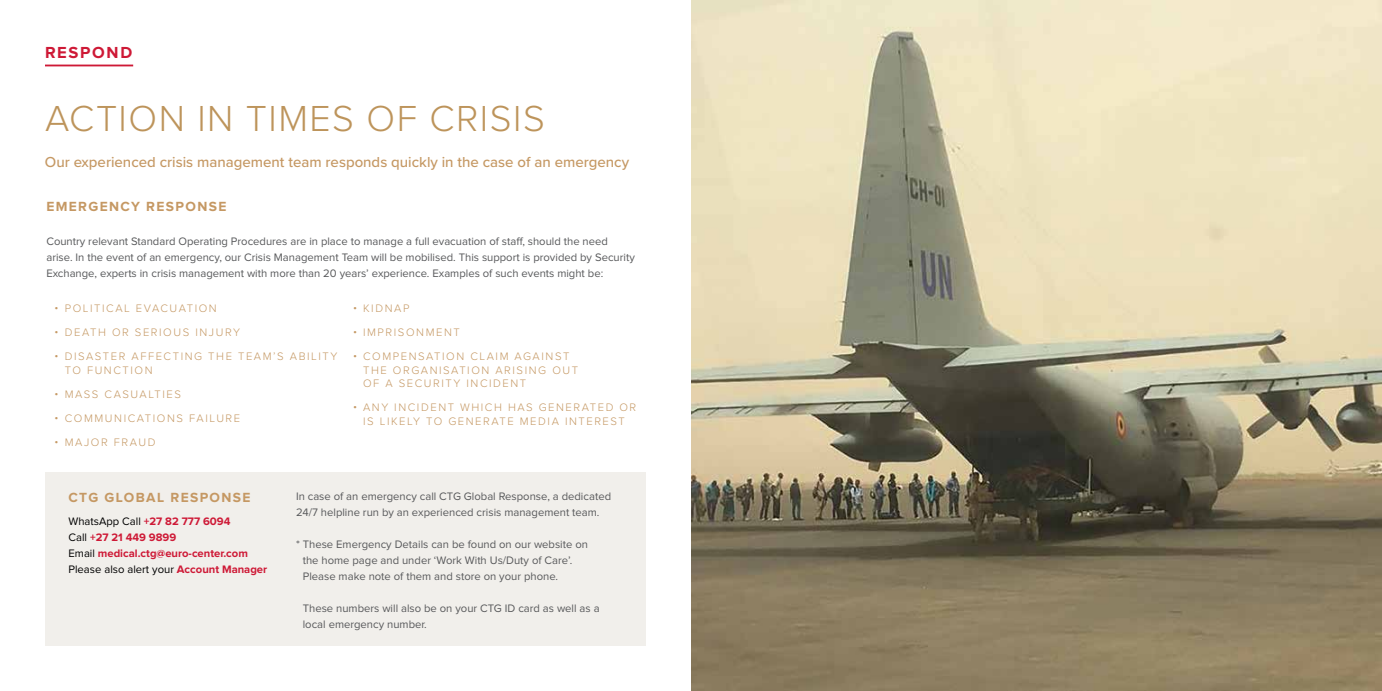
<style>
.page{position:relative;width:1382px;height:691px;background:#fff}
.page>*{position:absolute;margin:0;border:0;box-sizing:border-box;transform-origin:0 0}
.t1{font:300 37.5px "Proxima Nova";letter-spacing:.04em;color:#bd945b}
.t2{font:700 16.62px "Proxima Nova";letter-spacing:.1em;color:#ce1936}
.t3{font:500 15px "Proxima Nova";color:#c59863}
.t4{font:700 13.75px "Proxima Nova";letter-spacing:.1em;color:#c59863}
.t5{font:11.25px/16px "Proxima Nova";color:#58595b}
.t6{font:300 11.25px/13.5px "Proxima Nova";letter-spacing:.14em;color:#c59863}
.t7{font:700 11.25px/16px "Proxima Nova";color:#ce1936}
.s1{font-weight:400;color:#000}
</style>
<div class="page">
<div style="left:45px;top:473px;width:601px;height:173px;background:#f1efeb"></div>
<img style="left:692px;top:0;width:690px;height:691px">
<hr style="left:45px;top:65px;width:88px;height:1px;background:#ce1936">
<h2 class="t2" style="left:45px;top:45px;width:89px">RESPOND</h2>
<h1 class="t1" style="left:45px;top:90px;width:501px">ACTION IN TIMES OF CRISIS</h1>
<h3 class="t3" style="left:45px;top:151px;width:586px">Our experienced crisis management team responds quickly in the case of an emergency</h3>
<p class="t4" style="left:46px;top:200px;width:181px">EMERGENCY RESPONSE</p>
<p class="t5" style="left:46px;top:234px;width:590px">Country relevant Standard Operating Procedures are in place to manage a full evacuation of staff, should the need arise. In the event of an emergency, our Crisis Management Team will be mobilised. This support is provided by Security<br>Exchange, experts in crisis management with more than 20 years’ experience. Examples of such events might be:</p>
<p class="t6" style="left:55px;top:301px;width:164px">• POLITICAL EVACUATION</p>
<p class="t6" style="left:55px;top:325px;width:187px">• DEATH OR SERIOUS INJURY</p>
<p class="t6" style="left:65px;top:349px;width:274px;text-indent:-10px">• DISASTER AFFECTING THE TEAM’S ABILITY<br>TO FUNCTION</p>
<p class="t6" style="left:55px;top:387px;width:128px">• MASS CASUALTIES</p>
<p class="t6" style="left:55px;top:411px;width:187px">• COMMUNICATIONS FAILURE</p>
<p class="t6" style="left:55px;top:435px;width:102px">• MAJOR FRAUD</p>
<p class="t6" style="left:353px;top:301px;width:58px">• KIDNAP</p>
<p class="t6" style="left:353px;top:325px;width:108px">• IMPRISONMENT</p>
<p class="t6" style="left:363px;top:349px;width:217px;text-indent:-10px">• COMPENSATION CLAIM AGAINST<br>THE ORGANISATION ARISING OUT<br>OF A SECURITY INCIDENT</p>
<p class="t6" style="left:353px;top:400px;width:285px;text-align:center">• ANY INCIDENT WHICH HAS GENERATED OR<br>IS LIKELY TO GENERATE MEDIA INTEREST</p>
<p class="t4" style="left:69px;top:491px;width:184px">CTG GLOBAL RESPONSE</p>
<p class="t5" style="left:296px;top:489px;width:317px">In case of an emergency call CTG Global Response, a dedicated<br>24/7 helpline run by an experienced crisis management team.</p>
<p class="t5" style="left:303px;top:537px;width:287px;text-indent:-7px">* These Emergency Details can be found on our website on the home page and under ‘Work With Us/Duty of Care’.<br>Please make note of them and store on your phone.</p>
<p class="t5" style="left:303px;top:601px;width:298px">These numbers will also be on your CTG ID card as well as a local emergency number.</p>
<p class="t7" style="left:69px;top:514px;width:200px"><span class="s1">WhatsApp Call</span> +27 82 777 6094<br><span class="s1">Call</span> +27 21 449 9899<br><span class="s1">Email</span> medical.ctg@euro-center.com<br><span class="s1">Please also alert your</span> Account Manager</p>
</div>
